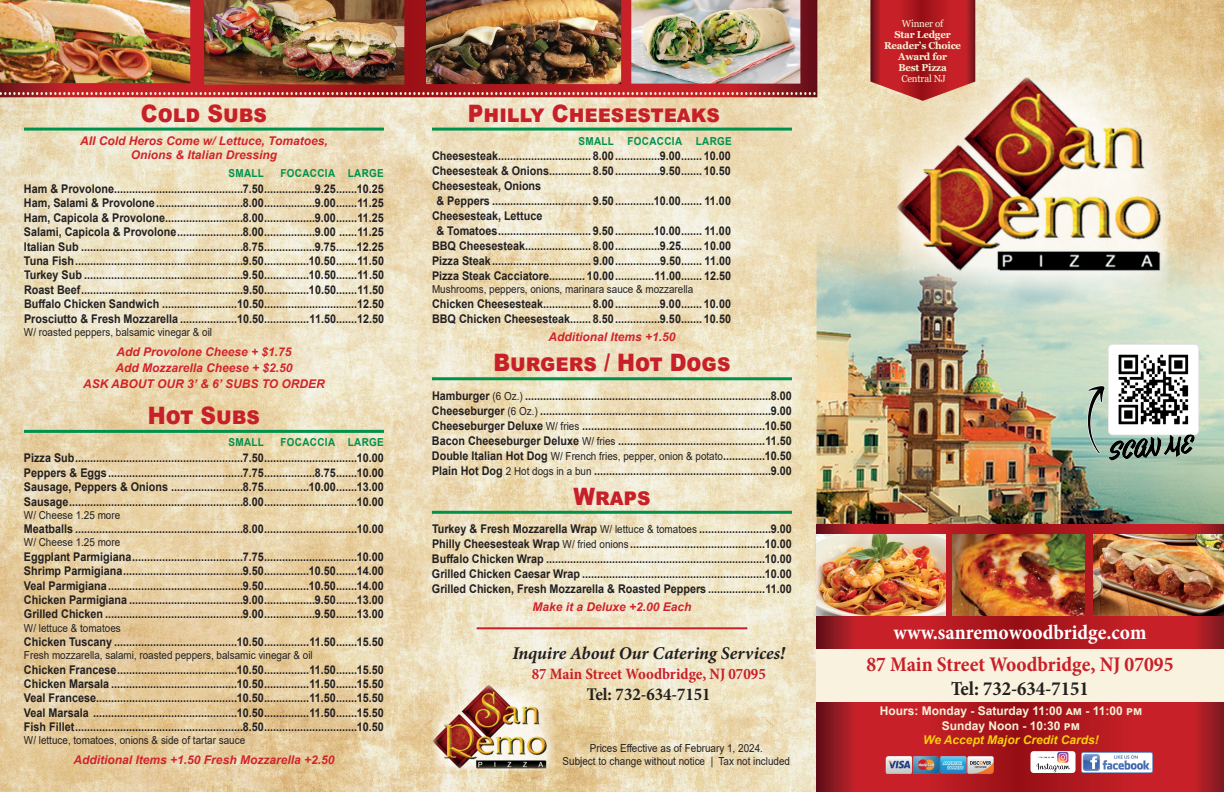
<style>
.page{position:relative;width:1224px;height:792px;background:#fff}
.page>*{position:absolute;margin:0;border:0;box-sizing:border-box;transform-origin:0 0}
.t1{font:900 24px "Arial";color:#c82028;scale:.9 1}
.t2{font:700 condensed 21px "Minion Pro";color:#c82028}
.t3{font:700 condensed 21px "Minion Pro";color:#fff}
.t4{font:700 condensed 20.1px "Minion Pro";color:#231f20}
.t5{font:italic 700 18px "Minion Pro";letter-spacing:-.005em;color:#231f20}
.t6{font:700 condensed 18px "Minion Pro";color:#231f20}
.t7{font:700 condensed 16px "Minion Pro";color:#c82028}
.t8{font:700 12px/14.4px "Arial";color:#231f20;text-align:justify;scale:.9 1}
.t9{font:italic 700 12px/16px "Arial";color:#d1232a;text-align:center}
.t10{font:700 12px/14.4px "Arial";color:#f9f0d7;text-align:center}
.t11{font:italic 700 12px "Arial";color:#fad00a}
.t12{font:11px/13.2px "Arial";color:#231f20;text-align:center;scale:.9 1}
.t13{font:700 11px "Arial";letter-spacing:.035em;color:#00914d;scale:.9 1}
.t14{font:700 10px/10.9px "Georgia";letter-spacing:-.02em;color:#f9f0d7;text-align:center}
.t15{font:10px "Georgia";letter-spacing:-.02em;color:#f9f0d7}
.s1{font-weight:400;font-size:11px}
</style>
<div class="page">
<img style="left:0;top:0;width:1224px;height:792px">
<hr style="left:24px;top:128px;width:360px;height:3px;background:#00914d">
<hr style="left:24px;top:430px;width:360px;height:3px;background:#00914d">
<hr style="left:432px;top:128px;width:360px;height:3px;background:#00914d">
<hr style="left:432px;top:377px;width:360px;height:3px;background:#00914d">
<hr style="left:432px;top:511px;width:360px;height:3px;background:#00914d">
<img style="left:432px;top:685px;width:124px;height:86px">
<svg style="left:816px;top:524px;width:408px;height:126px;background:#b42227"></svg>
<div style="left:816px;top:650px;width:408px;height:142px;background:#f9f2de"></div>
<svg style="left:816px;top:702px;width:408px;height:90px;background:#b11b22"></svg>
<img style="left:816px;top:534px;width:129px;height:82px">
<img style="left:953px;top:534px;width:132px;height:82px">
<img style="left:1093px;top:534px;width:131px;height:82px">
<img style="left:885px;top:756px;width:109px;height:18px">
<img style="left:897px;top:76px;width:273px;height:246px">
<svg style="left:870px;top:0;width:105px;height:101px;background:#b62e30"></svg>
<img style="left:1085px;top:344px;width:114px;height:118px">
<img style="left:1082px;top:752px;width:70px;height:21px">
<div style="left:1031px;top:751px;width:44px;height:22px;background:#fff;border-radius:3px"></div>
<img style="left:1037px;top:751px;width:32px;height:22px">
<hr style="left:477px;top:627px;width:270px;height:2px;background:#c82028">
<h1 class="t1" style="left:141px;top:96px;width:142px">Cold Subs</h1>
<p class="t9" style="left:80px;top:134px;width:249px;line-height:14.4px">All Cold Heros Come w/ Lettuce, Tomatoes,<br>Onions &amp; Italian Dressing</p>
<p class="t13" style="left:229px;top:165px;width:41px">SMALL</p>
<p class="t13" style="left:281px;top:165px;width:116px">FOCACCIA LARGE</p>
<p class="t8" style="left:24px;top:182px;width:402px">Ham &amp; Provolone...........................................7.50.................9.25.......10.25<br>Ham, Salami &amp; Provolone.............................8.00.................9.00.......11.25<br>Ham, Capicola &amp; Provolone..........................8.00.................9.00.......11.25<br>Salami, Capicola &amp; Provolone......................8.00.................9.00 ......11.25<br>Italian Sub ......................................................8.75.................9.75.......12.25<br>Tuna Fish........................................................9.50...............10.50.......11.50<br>Turkey Sub .....................................................9.50...............10.50.......11.50<br>Roast Beef......................................................9.50...............10.50.......11.50<br>Buffalo Chicken Sandwich .........................10.50...............................12.50<br>Prosciutto &amp; Fresh Mozzarella ...................10.50...............11.50.......12.50</p>
<p class="t12" style="left:24px;top:325px;width:211px">W/ roasted peppers, balsamic vinegar &amp; oil</p>
<p class="t9" style="left:83px;top:344px;width:243px">Add Provolone Cheese + $1.75<br>Add Mozzarella Cheese + $2.50<br>ASK ABOUT OUR 3’ &amp; 6’ SUBS TO ORDER</p>
<h1 class="t1" style="left:148px;top:398px;width:126px">Hot Subs</h1>
<p class="t13" style="left:229px;top:435px;width:41px">SMALL</p>
<p class="t13" style="left:281px;top:435px;width:116px">FOCACCIA LARGE</p>
<p class="t8" style="left:24px;top:451px;width:401px">Pizza Sub........................................................7.50...............................10.00<br>Peppers &amp; Eggs.............................................7.75.................8.75.......10.00<br>Sausage, Peppers &amp; Onions ........................8.75...............10.00.......13.00<br>Sausage..........................................................8.00...............................10.00</p>
<p class="t12" style="left:24px;top:508px;width:108px">W/ Cheese 1.25 more</p>
<p class="t8" style="left:24px;top:522px;width:401px">Meatballs ........................................................8.00...............................10.00</p>
<p class="t12" style="left:24px;top:536px;width:108px">W/ Cheese 1.25 more</p>
<p class="t8" style="left:24px;top:549px;width:401px">Eggplant Parmigiana.....................................7.75...............................10.00<br>Shrimp Parmigiana........................................9.50...............10.50.......14.00<br>Veal Parmigiana.............................................9.50...............10.50.......14.00<br>Chicken Parmigiana ......................................9.00.................9.50.......13.00<br>Grilled Chicken ..............................................9.00.................9.50.......13.00</p>
<p class="t12" style="left:24px;top:621px;width:109px">W/ lettuce &amp; tomatoes</p>
<p class="t8" style="left:24px;top:635px;width:401px">Chicken Tuscany .........................................10.50...............11.50.......15.50</p>
<p class="t12" style="left:24px;top:649px;width:322px">Fresh mozzarella, salami, roasted peppers, balsamic vinegar &amp; oil</p>
<p class="t8" style="left:24px;top:662px;width:401px">Chicken Francese........................................10.50...............11.50.......15.50<br>Chicken Marsala ..........................................10.50...............11.50.......15.50<br>Veal Francese...............................................10.50...............11.50.......15.50<br>Veal Marsala ................................................10.50...............11.50.......15.50<br>Fish Fillet........................................................8.50...............................10.50</p>
<p class="t12" style="left:24px;top:734px;width:247px">W/ lettuce, tomatoes, onions &amp; side of tartar sauce</p>
<p class="t9" style="left:74px;top:753px;width:262px">Additional Items +1.50 Fresh Mozzarella +2.50</p>
<h1 class="t1" style="left:468px;top:96px;width:281px">Philly Cheesesteaks</h1>
<p class="t13" style="left:579px;top:133px;width:172px">SMALL FOCACCIA LARGE</p>
<p class="t8" style="left:432px;top:149px;width:334px">Cheesesteak............................... 8.00...............9.00....... 10.00</p>
<p class="t8" style="left:432px;top:164px;width:334px">Cheesesteak &amp; Onions.............. 8.50...............9.50....... 10.50</p>
<p class="t8" style="left:432px;top:179px;width:123px">Cheesesteak, Onions</p>
<p class="t8" style="left:437px;top:194px;width:329px">&amp; Peppers ................................. 9.50.............10.00....... 11.00</p>
<p class="t8" style="left:432px;top:209px;width:124px">Cheesesteak, Lettuce</p>
<p class="t8" style="left:437px;top:224px;width:329px">&amp; Tomatoes............................... 9.50.............10.00....... 11.00</p>
<p class="t8" style="left:432px;top:239px;width:334px">BBQ Cheesesteak...................... 8.00...............9.25....... 10.00</p>
<p class="t8" style="left:432px;top:254px;width:334px">Pizza Steak................................. 9.00...............9.50....... 11.00</p>
<p class="t8" style="left:432px;top:269px;width:334px">Pizza Steak Cacciatore............ 10.00.............11.00....... 12.50</p>
<p class="t12" style="left:432px;top:283px;width:292px">Mushrooms, peppers, onions, marinara sauce &amp; mozzarella</p>
<p class="t8" style="left:432px;top:297px;width:334px;line-height:15px">Chicken Cheesesteak................ 8.00...............9.00....... 10.00<br>BBQ Chicken Cheesesteak....... 8.50...............9.50....... 10.50</p>
<p class="t9" style="left:548px;top:329px;width:129px">Additional Items +1.50</p>
<h1 class="t1" style="left:493px;top:345px;width:265px">Burgers / Hot Dogs</h1>
<p class="t8" style="left:432px;top:388px;width:402px;line-height:15px">Hamburger <span class="s1">(6 Oz.)</span> ..................................................................................8.00<br>Cheeseburger <span class="s1">(6 Oz.)</span> .............................................................................9.00<br>Cheeseburger Deluxe <span class="s1">W/ fries</span> .............................................................10.50<br>Bacon Cheeseburger Deluxe <span class="s1">W/ fries</span> .................................................11.50<br>Double Italian Hot Dog <span class="s1">W/ French fries, pepper, onion &amp; potato</span>..............10.50<br>Plain Hot Dog <span class="s1">2 Hot dogs in a bun</span> ...........................................................9.00</p>
<h1 class="t1" style="left:573px;top:479px;width:87px">Wraps</h1>
<p class="t8" style="left:432px;top:522px;width:402px;line-height:15px">Turkey &amp; Fresh Mozzarella Wrap <span class="s1">W/ lettuce &amp; tomatoes</span> ........................9.00<br>Philly Cheesesteak Wrap <span class="s1">W/ fried onions</span> .............................................10.00<br>Buffalo Chicken Wrap .........................................................................10.00<br>Grilled Chicken Caesar Wrap .............................................................10.00<br>Grilled Chicken, Fresh Mozzarella &amp; Roasted Peppers ...................11.00</p>
<p class="t9" style="left:532px;top:599px;width:161px">Make it a Deluxe +2.00 Each</p>
<h3 class="t5" style="left:512px;top:641px;width:274px">Inquire About Our Catering Services!</h3>
<h3 class="t7" style="left:532px;top:662px;width:235px">87 Main Street Woodbridge, NJ 07095</h3>
<h3 class="t6" style="left:587px;top:682px;width:125px">Tel: 732-634-7151</h3>
<p class="t12" style="left:563px;top:741px;width:254px">Prices Effective as of February 1, 2024.<br>Subject to change without notice | Tax not included</p>
<p class="t15" style="left:902px;top:18px;width:43px">Winner of</p>
<p class="t14" style="left:884px;top:30px;width:79px">Star Ledger<br>Reader’s Choice<br>Award for<br>Best Pizza</p>
<p class="t15" style="left:901px;top:73px;width:46px">Central NJ</p>
<h2 class="t3" style="left:894px;top:618px;width:254px">www.sanremowoodbridge.com</h2>
<h2 class="t2" style="left:866px;top:649px;width:309px">87 Main Street Woodbridge, NJ 07095</h2>
<h3 class="t4" style="left:951px;top:674px;width:139px">Tel: 732-634-7151</h3>
<p class="t10" style="left:880px;top:704px;width:264px">Hours: Monday - Saturday 11:00 am - 11:00 pm<br>Sunday Noon - 10:30 pm</p>
<p class="t11" style="left:923px;top:732px;width:177px">We Accept Major Credit Cards!</p>
</div>
